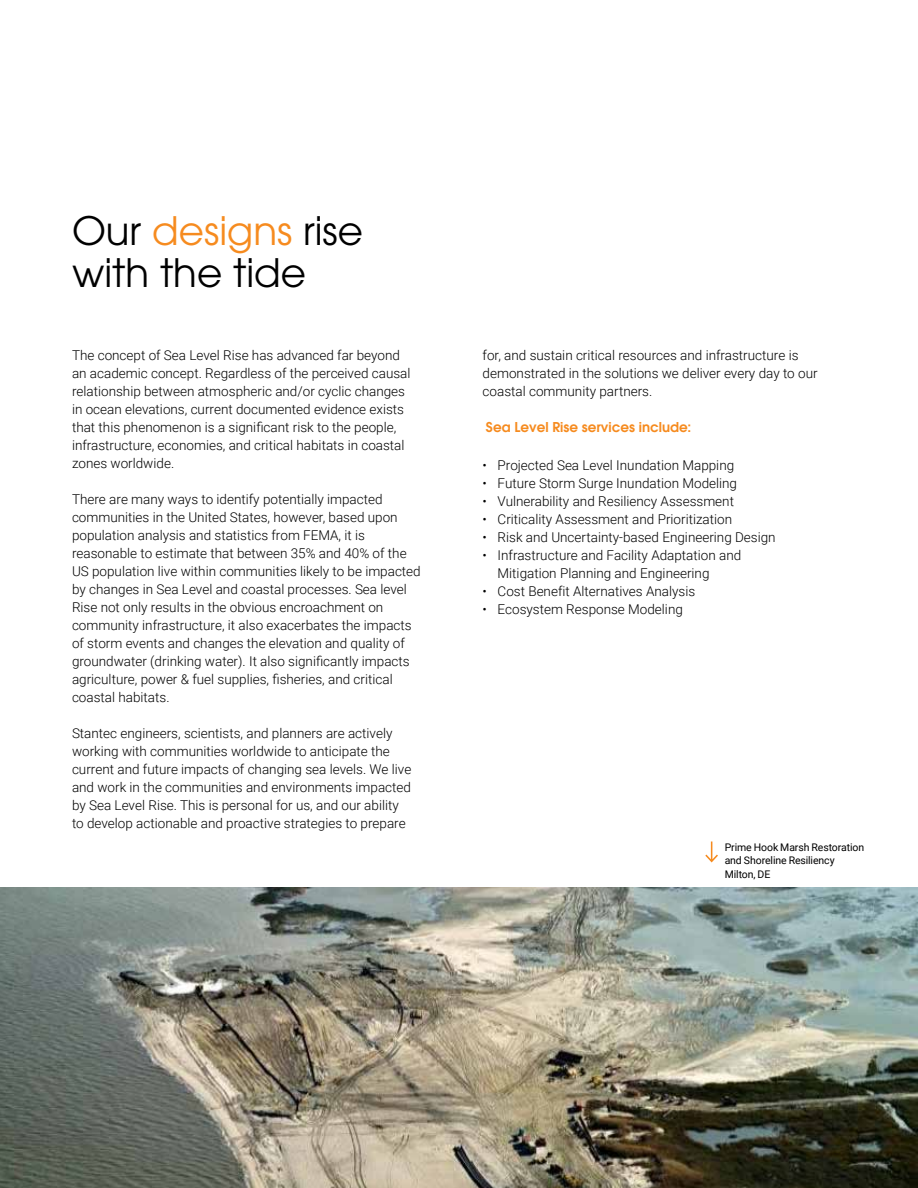
<style>
.page{position:relative;width:918px;height:1188px;background:#fff}
.page>*{position:absolute;margin:0;border:0;box-sizing:border-box;transform-origin:0 0}
.t1{font:39px/42px "ITC Avant Garde Pro";color:#000}
.t2{font:300 13.5px/18px "Roboto";color:#000}
.t3{font:600 13.5px "ITC Avant Garde Pro";color:#f68b1f}
.t4{font:10.5px/13.5px "Roboto";letter-spacing:-.01em;color:#000}
.s1{color:#f68b1f}
</style>
<div class="page">
<img style="left:0;top:888px;width:918px;height:300px">
<svg style="left:705px;top:841px;width:13px;height:21px"></svg>
<h1 class="t1" style="left:72px;top:210px;width:293px">Our <span class="s1">designs</span> rise with the tide</h1>
<p class="t2" style="left:72px;top:346px;width:340px">The concept of Sea Level Rise has advanced far beyond an academic concept. Regardless of the perceived causal relationship between atmospheric and/or cyclic changes in ocean elevations, current documented evidence exists that this phenomenon is a significant risk to the people, infrastructure, economies, and critical habitats in coastal zones worldwide.</p>
<p class="t2" style="left:72px;top:490px;width:350px">There are many ways to identify potentially impacted communities in the United States, however, based upon population analysis and statistics from FEMA, it is reasonable to estimate that between 35% and 40% of the US population live within communities likely to be impacted by changes in Sea Level and coastal processes. Sea level Rise not only results in the obvious encroachment on community infrastructure, it also exacerbates the impacts of storm events and changes the elevation and quality of groundwater (drinking water). It also significantly impacts agriculture, power &amp; fuel supplies, fisheries, and critical coastal habitats.</p>
<p class="t2" style="left:72px;top:724px;width:341px">Stantec engineers, scientists, and planners are actively working with communities worldwide to anticipate the current and future impacts of changing sea levels. We live and work in the communities and environments impacted by Sea Level Rise. This is personal for us, and our ability to develop actionable and proactive strategies to prepare</p>
<p class="t2" style="left:483px;top:346px;width:337px">for, and sustain critical resources and infrastructure is demonstrated in the solutions we deliver every day to our coastal community partners.</p>
<p class="t3" style="left:486px;top:418px;width:207px">Sea Level Rise services include:</p>
<p class="t2" style="left:483px;top:456px;width:253px">• Projected Sea Level Inundation Mapping</p>
<p class="t2" style="left:483px;top:474px;width:256px">• Future Storm Surge Inundation Modeling</p>
<p class="t2" style="left:483px;top:492px;width:253px">• Vulnerability and Resiliency Assessment</p>
<p class="t2" style="left:483px;top:510px;width:251px">• Criticality Assessment and Prioritization</p>
<p class="t2" style="left:483px;top:528px;width:295px">• Risk and Uncertainty-based Engineering Design</p>
<p class="t2" style="left:498px;top:546px;width:245px;text-indent:-15px">• Infrastructure and Facility Adaptation and<br>Mitigation Planning and Engineering</p>
<p class="t2" style="left:483px;top:582px;width:214px">• Cost Benefit Alternatives Analysis</p>
<p class="t2" style="left:483px;top:600px;width:202px">• Ecosystem Response Modeling</p>
<p class="t4" style="left:725px;top:840px;width:141px">Prime Hook Marsh Restoration and Shoreline Resiliency<br>Milton, DE</p>
</div>
